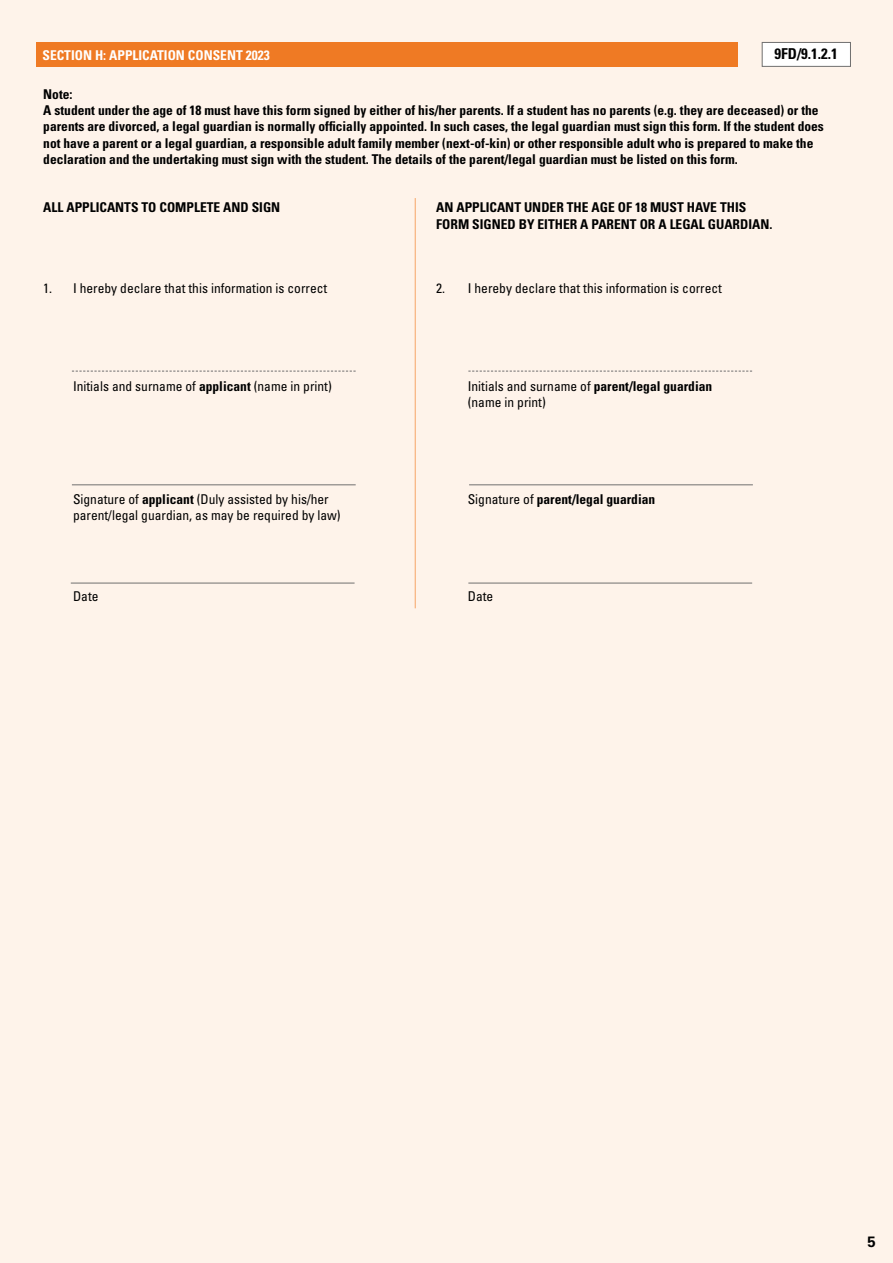
<style>
.page{position:relative;width:893px;height:1263px;background:#fef3ea}
.page>*{position:absolute;margin:0;border:0;box-sizing:border-box;transform-origin:0 0}
.t1{font:700 condensed 15px "Univers LT Std";color:#000}
.t2{font:700 15px "Univers LT Std";color:#000}
.paragraph_indent{font:700 condensed 13.5px/16.2px "Univers";color:#000}
.paragraph_indent-2{font:condensed 13.5px "Univers";color:#000}
.paragraph_indent-3{font:700 condensed 13.5px "Univers LT Std";color:#fff}
.s1{font-weight:700}
.s2{font-weight:400}
</style>
<div class="page">
<div style="left:762px;top:42px;width:89px;height:25px;background:#fff;border:1px solid #706f6f"></div>
<div style="left:37px;top:42px;width:701px;height:25px;background:#ef7a24"></div>
<hr style="left:415px;top:198px;width:1px;height:410px;background:#f6a566">
<svg style="left:72px;top:371px;width:284px;height:1px"></svg>
<svg style="left:468px;top:371px;width:284px;height:1px"></svg>
<hr style="left:469px;top:484px;width:284px;height:1px;background:#706f6f">
<hr style="left:72px;top:484px;width:284px;height:1px;background:#706f6f">
<hr style="left:71px;top:583px;width:284px;height:1px;background:#706f6f">
<hr style="left:468px;top:583px;width:284px;height:1px;background:#706f6f">
<p class="paragraph_indent-3" style="left:43px;top:47px;width:229px">SECTION H: APPLICATION CONSENT 2023</p>
<p class="t1" style="left:775px;top:45px;width:65px">9FD/9.1.2.1</p>
<p class="paragraph_indent" style="left:43px;top:86px;width:31px">Note:</p>
<p class="paragraph_indent" style="left:43px;top:102px;width:782px">A student under the age of 18 must have this form signed by either of his/her parents. If a student has no parents (e.g. they are deceased) or the parents are divorced, a legal guardian is normally officially appointed. In such cases, the legal guardian must sign this form. If the student does not have a parent or a legal guardian, a responsible adult family member (next-of-kin) or other responsible adult who is prepared to make the declaration and the undertaking must sign with the student. The details of the parent/legal guardian must be listed on this form.</p>
<p class="paragraph_indent" style="left:43px;top:199px;width:239px">ALL APPLICANTS TO COMPLETE AND SIGN</p>
<p class="paragraph_indent" style="left:436px;top:199px;width:311px">AN APPLICANT UNDER THE AGE OF 18 MUST HAVE THIS</p>
<p class="paragraph_indent" style="left:436px;top:216px;width:338px">FORM SIGNED BY EITHER A PARENT OR A LEGAL GUARDIAN.</p>
<p class="paragraph_indent-2" style="left:43px;top:280px;width:285px">1. I hereby declare that this information is correct</p>
<p class="paragraph_indent-2" style="left:436px;top:280px;width:287px">2. I hereby declare that this information is correct</p>
<p class="paragraph_indent-2" style="left:73px;top:377px;width:260px">Initials and surname of <span class="s1">applicant</span> (name in print)</p>
<p class="paragraph_indent-2" style="left:468px;top:377px;width:246px">Initials and surname of <span class="s1">parent/legal guardian</span></p>
<p class="paragraph_indent-2" style="left:468px;top:393px;width:79px">(name in print)</p>
<p class="paragraph_indent-2" style="left:73px;top:491px;width:257px">Signature of <span class="s1">applicant</span> (Duly assisted by his/her</p>
<p class="paragraph_indent" style="left:468px;top:491px;width:189px"><span class="s2">Signature of</span> parent/legal guardian</p>
<p class="paragraph_indent-2" style="left:73px;top:507px;width:269px">parent/legal guardian, as may be required by law)</p>
<p class="paragraph_indent-2" style="left:73px;top:588px;width:27px">Date</p>
<p class="paragraph_indent-2" style="left:468px;top:588px;width:27px">Date</p>
<p class="t2" style="left:867px;top:1233px;width:10px">5</p>
</div>
